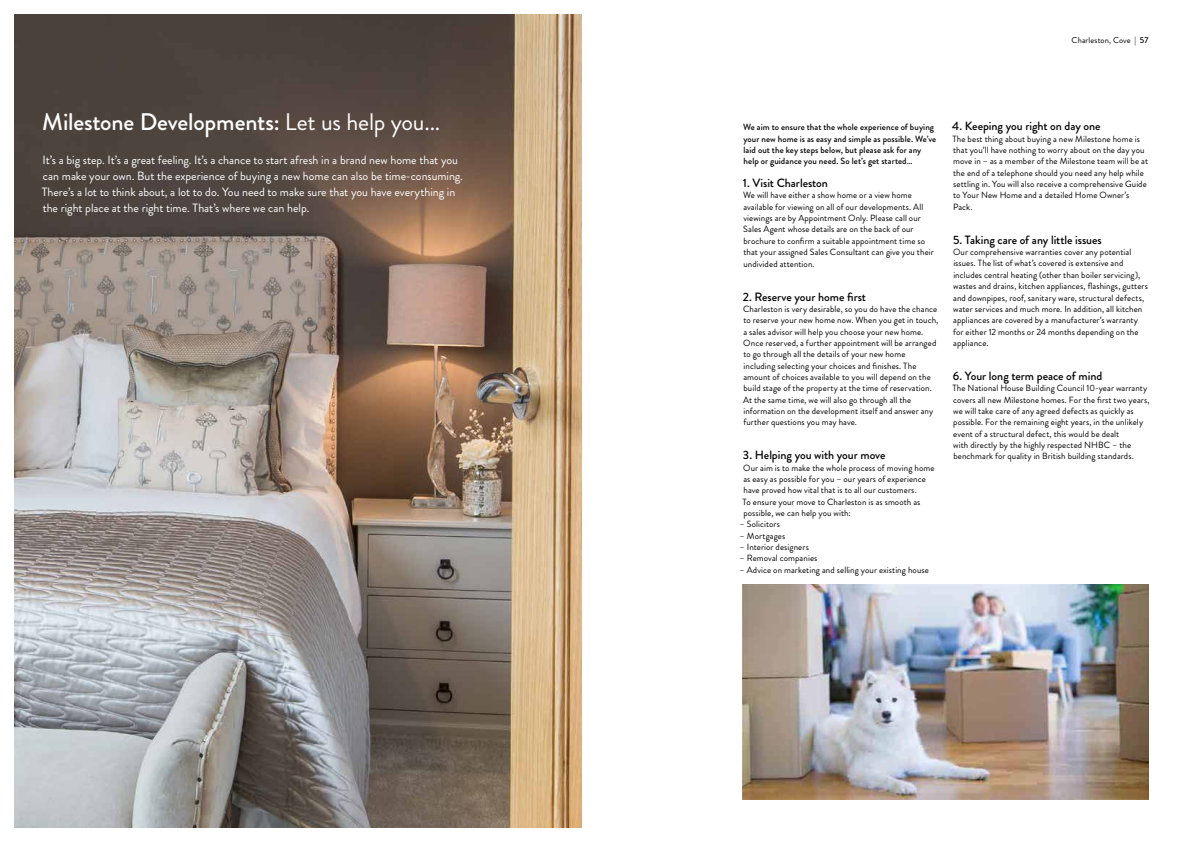
<style>
.page{position:relative;width:1191px;height:842px;background:#fff}
.page>*{position:absolute;margin:0;border:0;box-sizing:border-box;transform-origin:0 0}
.t1{font:500 24px "Brandon Grotesque";letter-spacing:-.005em;color:#fff}
.t2{font:12px/16px "Brandon Grotesque";letter-spacing:-.005em;color:#fff}
.t3{font:500 12px "Brandon Grotesque";letter-spacing:-.005em;color:#000}
.t4{font:9px/11.3px "Brandon Grotesque";letter-spacing:.01em;color:#000}
.t5{font:500 9px/11.3px "Brandon Grotesque";letter-spacing:.01em;color:#000}
.t6{font:8.5px "Brandon Grotesque";letter-spacing:.01em;color:#000}
.s1{font-weight:400}
.s2{font-weight:500}
</style>
<div class="page">
<img style="left:14px;top:14px;width:567px;height:814px">
<img style="left:743px;top:584px;width:405px;height:215px">
<h1 class="t1" style="left:42px;top:106px;width:399px">Milestone Developments: <span class="s1">Let us help you...</span></h1>
<p class="t2" style="left:42px;top:152px;width:422px">It’s a big step. It’s a great feeling. It’s a chance to start afresh in a brand new home that you can make your own. But the experience of buying a new home can also be time-consuming.<br>There’s a lot to think about, a lot to do. You need to make sure that you have everything in the right place at the right time. That’s where we can help.</p>
<p class="t6" style="left:1071px;top:34px;width:78px">Charleston, Cove | <span class="s2">57</span></p>
<p class="t5" style="left:743px;top:122px;width:195px">We aim to ensure that the whole experience of buying your new home is as easy and simple as possible. We’ve laid out the key steps below, but please ask for any help or guidance you need. So let’s get started…</p>
<h2 class="t3" style="left:743px;top:175px;width:87px">1. Visit Charleston</h2>
<p class="t4" style="left:743px;top:190px;width:192px">We will have either a show home or a view home available for viewing on all of our developments. All viewings are by Appointment Only. Please call our Sales Agent whose details are on the back of our brochure to confirm a suitable appointment time so that your assigned Sales Consultant can give you their undivided attention.</p>
<h2 class="t3" style="left:742px;top:288px;width:125px">2. Reserve your home first</h2>
<p class="t4" style="left:743px;top:303px;width:197px">Charleston is very desirable, so you do have the chance to reserve your new home now. When you get in touch, a sales advisor will help you choose your new home.<br>Once reserved, a further appointment will be arranged to go through all the details of your new home including selecting your choices and finishes. The amount of choices available to you will depend on the build stage of the property at the time of reservation.<br>At the same time, we will also go through all the information on the development itself and answer any further questions you may have.</p>
<h2 class="t3" style="left:743px;top:447px;width:144px">3. Helping you with your move</h2>
<p class="t4" style="left:742px;top:462px;width:193px">Our aim is to make the whole process of moving home as easy as possible for you – our years of experience have proved how vital that is to all our customers.<br>To ensure your move to Charleston is as smooth as possible, we can help you with:</p>
<p class="t4" style="left:739px;top:519px;width:42px">– Solicitors</p>
<p class="t4" style="left:739px;top:530px;width:47px">– Mortgages</p>
<p class="t4" style="left:739px;top:541px;width:71px">– Interior designers</p>
<p class="t4" style="left:739px;top:553px;width:79px">– Removal companies</p>
<p class="t4" style="left:739px;top:564px;width:191px">– Advice on marketing and selling your existing house</p>
<h2 class="t3" style="left:952px;top:118px;width:150px">4. Keeping you right on day one</h2>
<p class="t4" style="left:952px;top:133px;width:197px">The best thing about buying a new Milestone home is that you’ll have nothing to worry about on the day you move in – as a member of the Milestone team will be at the end of a telephone should you need any help while settling in. You will also receive a comprehensive Guide to Your New Home and a detailed Home Owner’s Pack.</p>
<h2 class="t3" style="left:953px;top:231px;width:150px">5. Taking care of any little issues</h2>
<p class="t4" style="left:953px;top:247px;width:196px">Our comprehensive warranties cover any potential issues. The list of what’s covered is extensive and includes central heating (other than boiler servicing), wastes and drains, kitchen appliances, flashings, gutters and downpipes, roof, sanitary ware, structural defects, water services and much more. In addition, all kitchen appliances are covered by a manufacturer’s warranty for either 12 months or 24 months depending on the appliance.</p>
<h2 class="t3" style="left:952px;top:367px;width:151px">6. Your long term peace of mind</h2>
<p class="t4" style="left:952px;top:383px;width:199px">The National House Building Council 10-year warranty covers all new Milestone homes. For the first two years, we will take care of any agreed defects as quickly as possible. For the remaining eight years, in the unlikely event of a structural defect, this would be dealt<br>with directly by the highly respected NHBC – the benchmark for quality in British building standards.</p>
</div>
